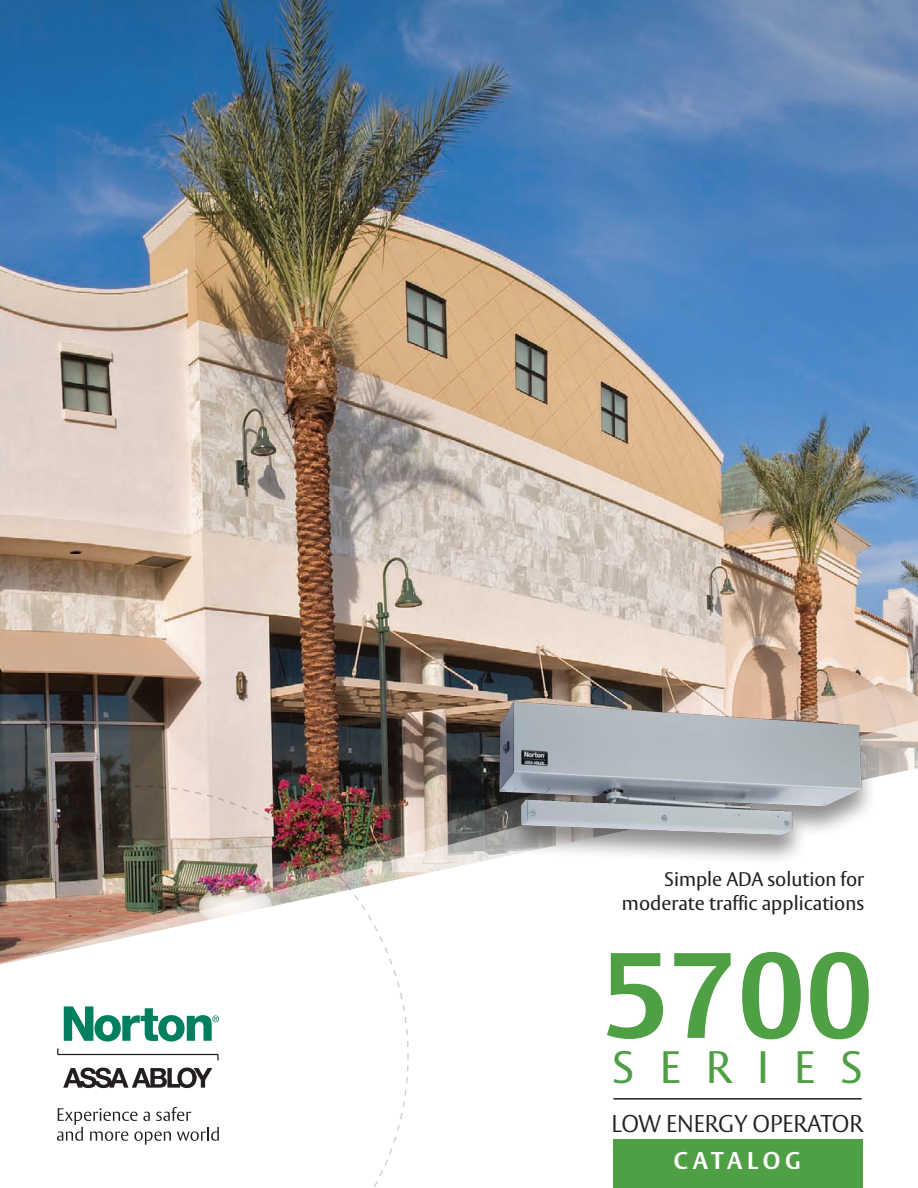
<style>
.page{position:relative;width:918px;height:1188px;background:#fff}
.page>*{position:absolute;margin:0;border:0;box-sizing:border-box;transform-origin:0 0}
.t1{font:700 120px "ASSA Vesta";color:#4f9f45}
.t2{font:45px "ASSA Vesta";letter-spacing:.56em;color:#4f9f45}
.t3{font:300 24px "ASSA Vesta";color:#231f20}
.t4{font:700 24px "ASSA Vesta";letter-spacing:.19em;color:#fff}
.t5{font:19.5px/24px "ASSA Vesta";color:#231f20;text-align:right}
</style>
<div class="page">
<img style="left:0;top:0;width:918px;height:669px">
<img style="left:0;top:669px;width:918px;height:48px">
<svg style="left:0;top:717px;width:918px;height:51px;background:#7a706b"></svg>
<svg style="left:0;top:768px;width:917px;height:420px"></svg>
<div style="left:613px;top:1139px;width:249px;height:49px;background:#4f9f45"></div>
<div style="left:483px;top:701px;width:394px;height:166px;background:#231f20;opacity:.5"></div>
<img style="left:468px;top:687px;width:421px;height:168px">
<hr style="left:613px;top:1098px;width:249px;height:2px;background:#231f20">
<img style="left:0;top:785px;width:409px;height:403px">
<p class="t5" style="left:622px;top:868px;width:244px">Simple ADA solution for moderate traffic applications</p>
<h1 class="t1" style="left:601px;top:922px;width:274px">5700</h1>
<h2 class="t2" style="left:612px;top:1040px;width:253px">SERIES</h2>
<p class="t3" style="left:611px;top:1109px;width:254px">LOW ENERGY OPERATOR</p>
<p class="t4" style="left:674px;top:1146px;width:128px">CATALOG</p>
</div>
